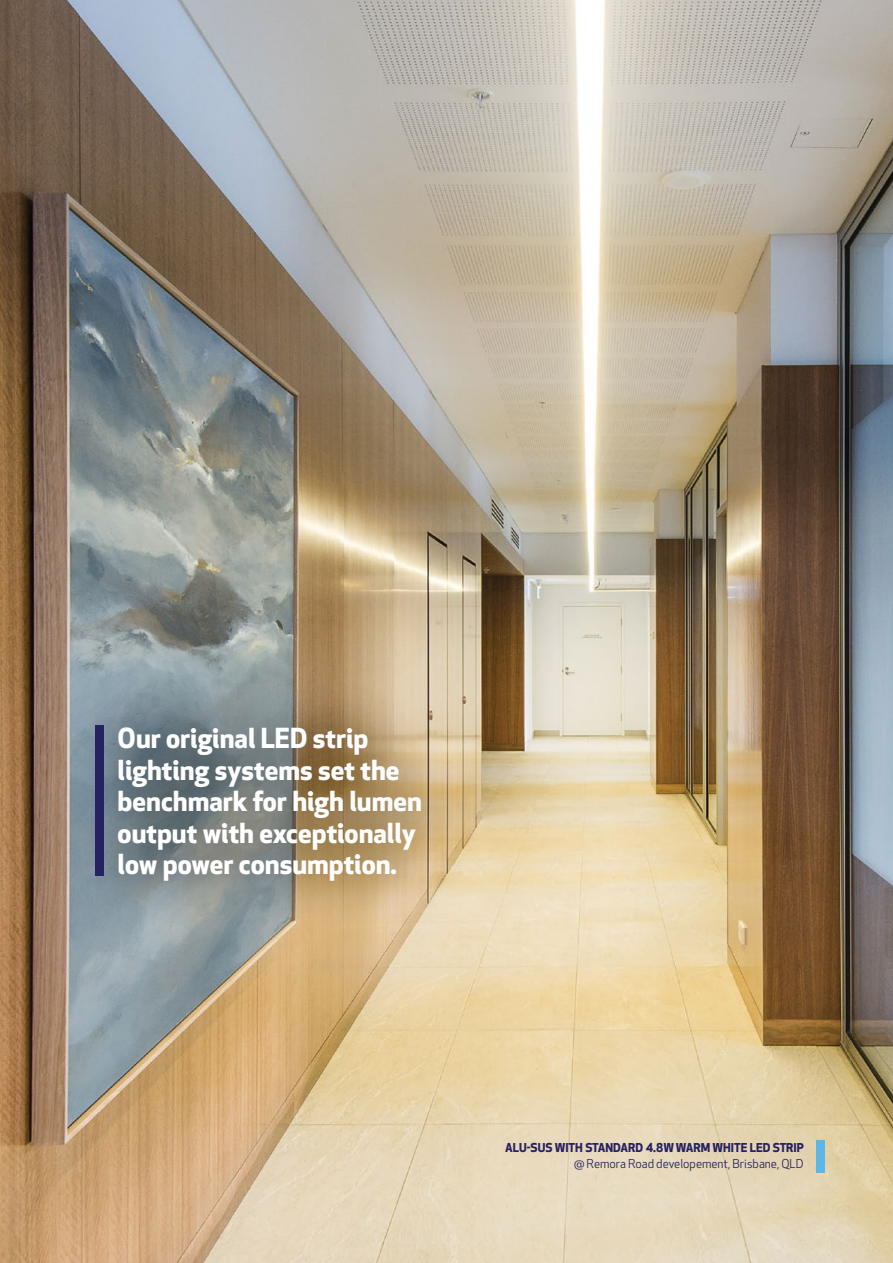
<style>
.page{position:relative;width:893px;height:1263px;background:#fff}
.page>*{position:absolute;margin:0;border:0;box-sizing:border-box;transform-origin:0 0}
.t1{font:700 27px/31.5px "Apex New";color:#fff}
.t2{font:700 12px "Apex New";color:#262262}
.t3{font:12px "Apex New";color:#262262}
</style>
<div class="page">
<img style="left:0;top:0;width:893px;height:1263px">
<div style="left:64px;top:672px;width:410px;height:261px;background:#000;opacity:.29"></div>
<div style="left:95px;top:725px;width:8px;height:150px;background:#262262"></div>
<div style="left:453px;top:1088px;width:404px;height:136px;background:#000;opacity:.02"></div>
<div style="left:816px;top:1140px;width:9px;height:32px;background:#5db6e6"></div>
<p class="t1" style="left:118px;top:721px;width:306px">Our original LED strip lighting systems set the benchmark for high lumen output with exceptionally low power consumption.</p>
<p class="t2" style="left:505px;top:1139px;width:300px">ALU-SUS WITH STANDARD 4.8W WARM WHITE LED STRIP</p>
<p class="t3" style="left:574px;top:1156px;width:231px">@ Remora Road developement, Brisbane, QLD</p>
</div>
